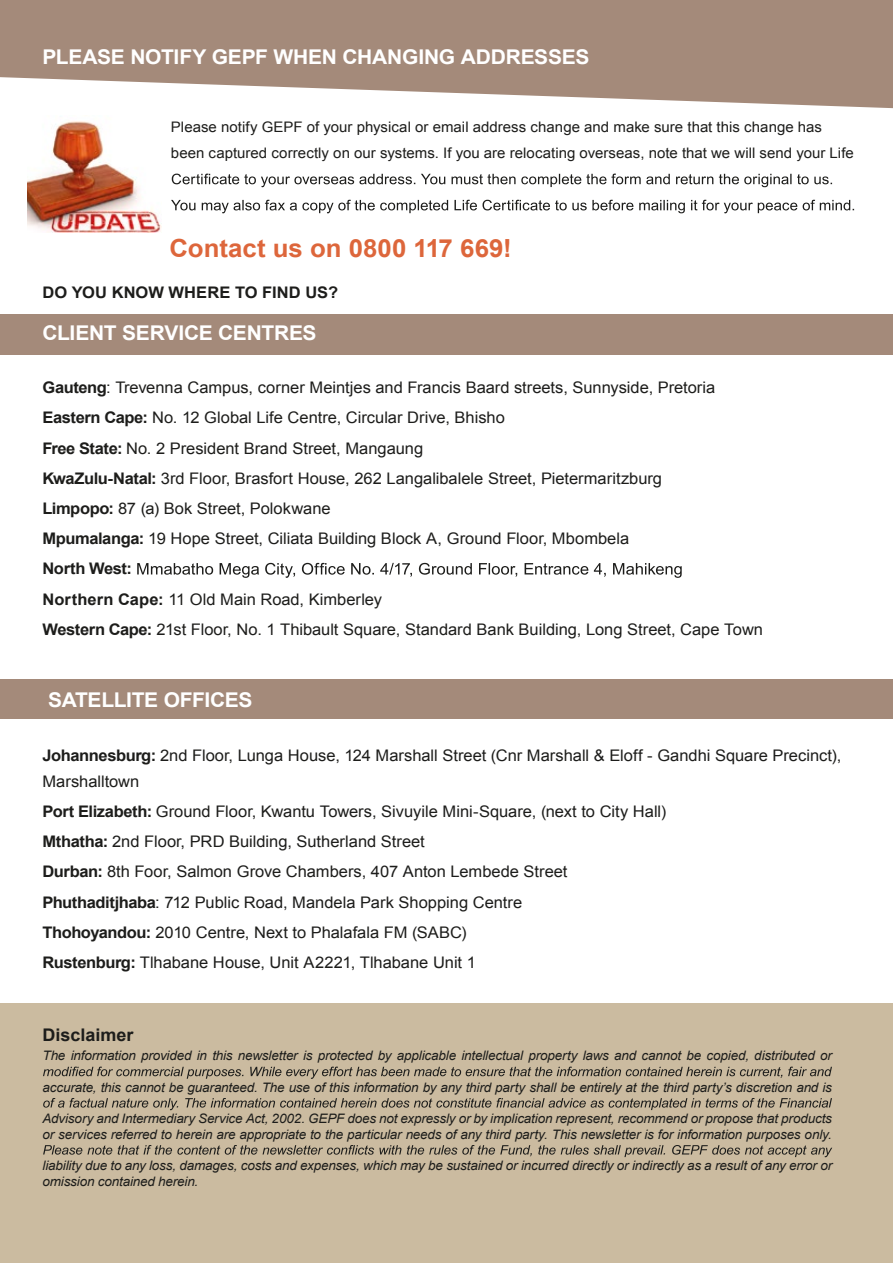
<style>
.page{position:relative;width:893px;height:1263px;background:#fff}
.page>*{position:absolute;margin:0;border:0;box-sizing:border-box;transform-origin:0 0}
.t1{font:700 25.05px "Arial";color:#dd663b}
.t2{font:700 20.25px "Arial";letter-spacing:-.015em;color:#fff}
.t3{font:700 17.4px "Arial";letter-spacing:-.01em;color:#fff}
.t4{font:700 17.4px "Arial";color:#1d1d1b}
.t5{font:15.9px/30.3px "Arial";color:#1d1d1b}
.t6{font:700 15.9px "Arial";letter-spacing:.005em;color:#1d1d1b}
.t7{font:14.55px/26.1px "Arial";color:#1d1d1b}
.t8{font:italic 13.05px/15.6px "Arial";letter-spacing:-.015em;color:#1d1d1b}
.s1{font-weight:700}
</style>
<div class="page">
<div style="left:0;top:1004px;width:893px;height:259px;background:#cbbba0"></div>
<div style="left:0;top:679px;width:893px;height:40px;background:#a48a7a"></div>
<div style="left:0;top:315px;width:893px;height:40px;background:#a48a7a"></div>
<svg style="left:172px;top:174px;width:660px;height:13px"></svg>
<svg style="left:171px;top:200px;width:683px;height:13px"></svg>
<img style="left:27px;top:121px;width:134px;height:112px">
<svg style="left:0;top:0;width:893px;height:108px;background:#b09a8c"></svg>
<svg style="left:137px;top:563px;width:545px;height:15px"></svg>
<svg style="left:43px;top:1066px;width:789px;height:13px"></svg>
<svg style="left:43px;top:1098px;width:789px;height:12px"></svg>
<svg style="left:43px;top:1145px;width:789px;height:12px"></svg>
<p class="t3" style="left:98px;top:43px;width:294px">ARE YOUR DETAILS UP TO DATE?</p>
<p class="t2" style="left:43px;top:44px;width:548px">PLEASE NOTIFY GEPF WHEN CHANGING ADDRESSES</p>
<p class="t7" style="left:171px;top:114px;width:684px">Please notify GEPF of your physical or email address change and make sure that this change has been captured correctly on our systems. If you are relocating overseas, note that we will send your Life</p>
<h1 class="t1" style="left:170px;top:232px;width:344px">Contact us on 0800 117 669!</h1>
<p class="t6" style="left:43px;top:282px;width:297px">DO YOU KNOW WHERE TO FIND US?</p>
<p class="t2" style="left:43px;top:319px;width:276px">CLIENT SERVICE CENTRES</p>
<p class="t5" style="left:42px;top:372px;width:722px"><span class="s1">Gauteng</span>: Trevenna Campus, corner Meintjes and Francis Baard streets, Sunnyside, Pretoria <span class="s1">Eastern Cape:</span> No. 12 Global Life Centre, Circular Drive, Bhisho<br><span class="s1">Free State:</span> No. 2 President Brand Street, Mangaung<br><span class="s1">KwaZulu-Natal:</span> 3rd Floor, Brasfort House, 262 Langalibalele Street, Pietermaritzburg<br><span class="s1">Limpopo:</span> 87 (a) Bok Street, Polokwane<br><span class="s1">Mpumalanga:</span> 19 Hope Street, Ciliata Building Block A, Ground Floor, Mbombela<br><span class="s1">North West:<br>Northern Cape:</span> 11 Old Main Road, Kimberley<br><span class="s1">Western Cape:</span> 21st Floor, No. 1 Thibault Square, Standard Bank Building, Long Street, Cape Town</p>
<p class="t2" style="left:48px;top:687px;width:206px">SATELLITE OFFICES</p>
<p class="t5" style="left:42px;top:742px;width:800px;line-height:26.1px"><span class="s1">Johannesburg:</span> 2nd Floor, Lunga House, 124 Marshall Street (Cnr Marshall &amp; Eloff - Gandhi Square Precinct),<br>Marshalltown</p>
<p class="t5" style="left:42px;top:796px;width:625px"><span class="s1">Port Elizabeth:</span> Ground Floor, Kwantu Towers, Sivuyile Mini-Square, (next to City Hall)<br><span class="s1">Mthatha:</span> 2nd Floor, PRD Building, Sutherland Street<br><span class="s1">Durban:</span> 8th Foor, Salmon Grove Chambers, 407 Anton Lembede Street <span class="s1">Phuthaditjhaba</span>: 712 Public Road, Mandela Park Shopping Centre<br><span class="s1">Thohoyandou:</span> 2010 Centre, Next to Phalafala FM (SABC)<br><span class="s1">Rustenburg:</span> Tlhabane House, Unit A2221, Tlhabane Unit 1</p>
<p class="t4" style="left:43px;top:1023px;width:93px">Disclaimer</p>
<p class="t8" style="left:43px;top:1048px;width:791px">The information provided in this newsletter is protected by applicable intellectual property laws and cannot be copied, distributed or</p>
<p class="t8" style="left:43px;top:1079px;width:791px">accurate, this cannot be guaranteed. The use of this information by any third party shall be entirely at the third party’s discretion and is</p>
<p class="t8" style="left:42px;top:1111px;width:791px">Advisory and Intermediary Service Act, 2002. GEPF does not expressly or by implication represent, recommend or propose that products or services referred to herein are appropriate to the particular needs of any third party. This newsletter is for information purposes only.</p>
<p class="t8" style="left:42px;top:1158px;width:791px">liability due to any loss, damages, costs and expenses, which may be sustained or incurred directly or indirectly as a result of any error or omission contained herein.</p>
</div>
